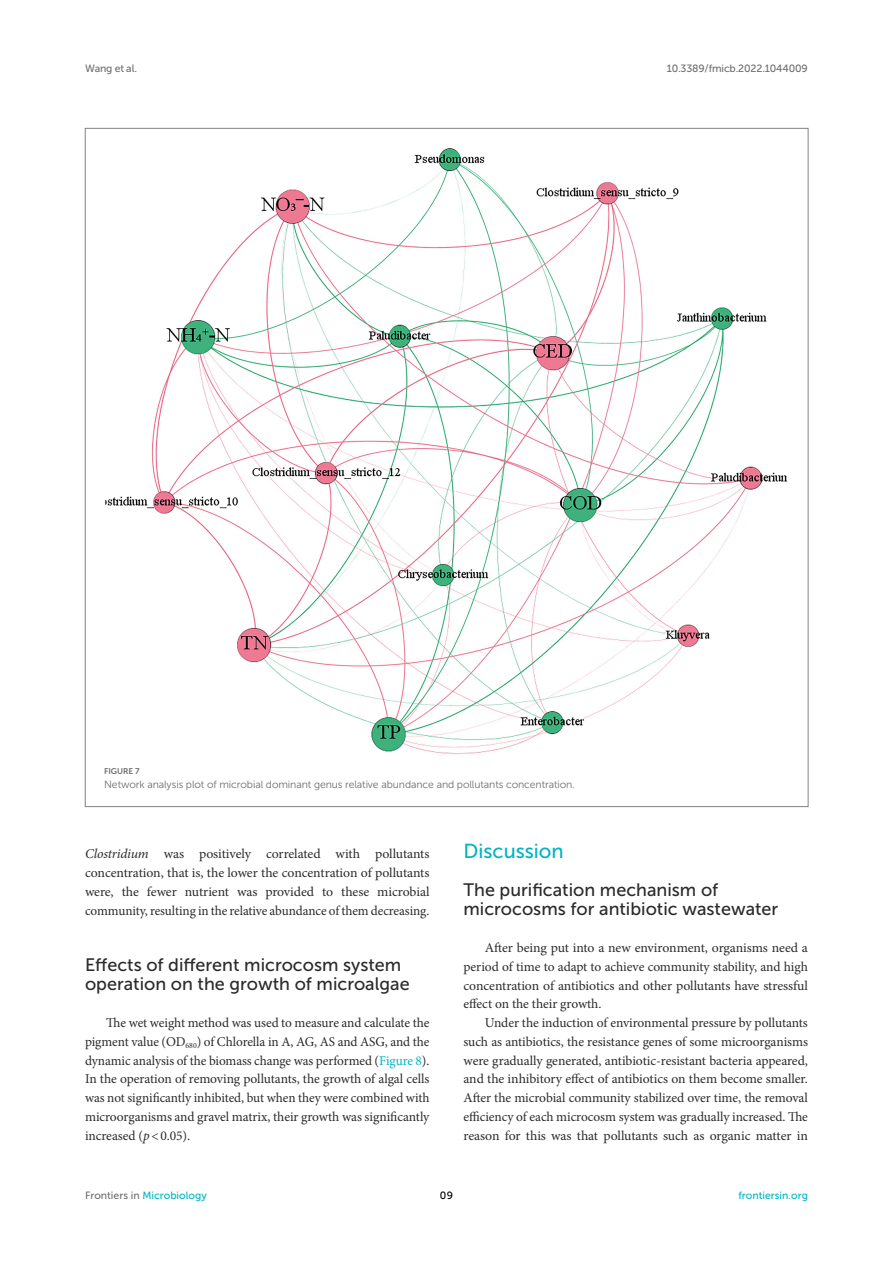
<style>
.page{position:relative;width:893px;height:1263px;background:#fff}
.page>*{position:absolute;margin:0;border:0;box-sizing:border-box;transform-origin:0 0}
.HEAD_1{font:20.25px "Museo Sans 500";color:#00b4c4}
.HEAD_2{font:18px/18.8px "Museo Sans 500";color:#2b2b2a}
.HEAD_2_after_HEAD_1{font:18px/18.8px "Museo Sans 500";color:#2b2b2a}
.TEXT{font:13.5px/18.8px "Minion Pro";letter-spacing:-.01em;color:#2b2b2a;text-align:justify}
.TEXT_FLUSH{font:13.5px/18.8px "Minion Pro";letter-spacing:-.005em;color:#2b2b2a;text-align:justify}
.FIG_LEG{font:10.5px "Museo Sans 300";letter-spacing:-.01em;color:#706f70}
.t1{font:10.5px "Museo Sans 500";color:#00b4c4}
.t2{font:10.5px "Museo Sans 500";letter-spacing:-.015em;color:#706f70}
.t3{font:10.5px "Museo Sans 500";color:#000}
.FIG_HD{font:8.25px "Museo Sans 700";letter-spacing:-.01em;color:#706f70}
.s1{font-style:italic}
.s2{color:#00b4c4}
.s3{color:#706f70}
</style>
<div class="page">
<img style="left:105px;top:148px;width:683px;height:606px">
<p class="t2" style="left:85px;top:63px;width:53px">Wang et al.</p>
<p class="t2" style="left:667px;top:63px;width:143px">10.3389/fmicb.2022.1044009</p>
<p class="FIG_HD" style="left:104px;top:767px;width:37px">FIGURE 7</p>
<p class="FIG_LEG" style="left:104px;top:778px;width:472px">Network analysis plot of microbial dominant genus relative abundance and pollutants concentration.</p>
<p class="TEXT" style="left:85px;top:845px;width:346px"><span class="s1">Clostridium</span> was positively correlated with pollutants concentration, that is, the lower the concentration of pollutants were, the fewer nutrient was provided to these microbial community, resulting in the relative abundance of them decreasing.</p>
<p class="HEAD_2" style="left:85px;top:955px;width:326px">Effects of different microcosm system operation on the growth of microalgae</p>
<p class="TEXT_FLUSH" style="left:85px;top:1013px;width:346px;text-indent:21px">The wet weight method was used to measure and calculate the pigment value (OD<sub>680</sub>) of Chlorella in A, AG, AS and ASG, and the dynamic analysis of the biomass change was performed (<span class="s2">Figure 8</span>).<br>In the operation of removing pollutants, the growth of algal cells was not significantly inhibited, but when they were combined with microorganisms and gravel matrix, their growth was significantly increased (<span class="s1">p</span>&lt;0.05).</p>
<p class="HEAD_1" style="left:463px;top:840px;width:102px">Discussion</p>
<p class="HEAD_2_after_HEAD_1" style="left:463px;top:880px;width:316px">The purification mechanism of microcosms for antibiotic wastewater</p>
<p class="TEXT_FLUSH" style="left:463px;top:938px;width:346px;text-indent:21px">After being put into a new environment, organisms need a period of time to adapt to achieve community stability, and high concentration of antibiotics and other pollutants have stressful effect on the their growth.</p>
<p class="TEXT" style="left:463px;top:1013px;width:346px;text-indent:21px">Under the induction of environmental pressure by pollutants such as antibiotics, the resistance genes of some microorganisms were gradually generated, antibiotic-resistant bacteria appeared, and the inhibitory effect of antibiotics on them become smaller.<br>After the microbial community stabilized over time, the removal efficiency of each microcosm system was gradually increased. The reason for this was that pollutants such as organic matter in</p>
<p class="t1" style="left:85px;top:1190px;width:123px"><span class="s3">Frontiers in</span> Microbiology</p>
<p class="t3" style="left:440px;top:1190px;width:15px">09</p>
<p class="t1" style="left:738px;top:1190px;width:71px">frontiersin.org</p>
</div>
